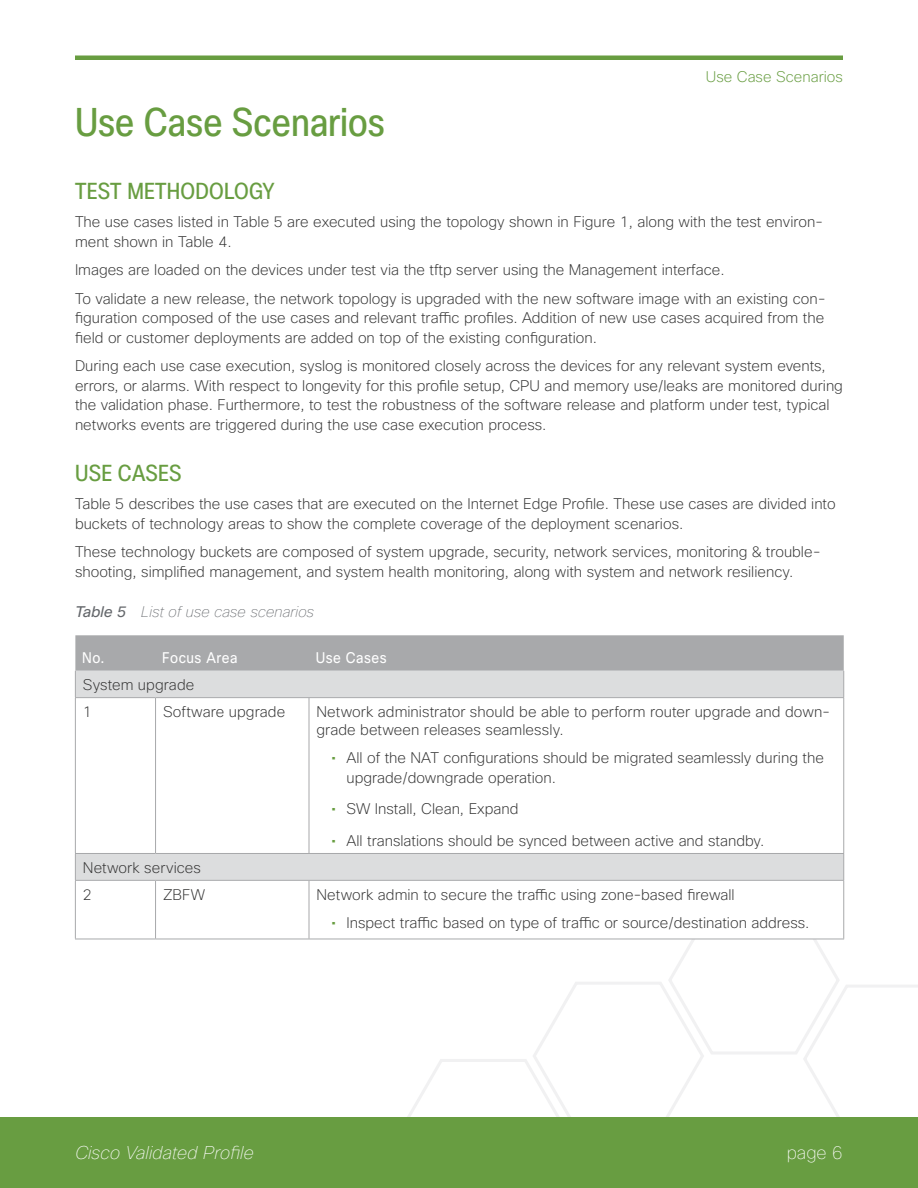
<style>
.page{position:relative;width:918px;height:1188px;background:#fff}
.page>*{position:absolute;margin:0;border:0;box-sizing:border-box;transform-origin:0 0}
.t1{font:condensed 39px "Cisco Sans";color:#689d41}
.t2{font:condensed 22.5px "Cisco Sans";letter-spacing:.01em;color:#689d41}
.t3{font:italic 100 18px "Cisco Sans";color:#fff}
.t4{font:100 18px "Cisco Sans";color:#fff}
.t5{font:200 15px/19.5px "Cisco Sans";color:#323232}
.t6{font:italic 100 15px "Cisco Sans";color:#64676b}
.t7{font:15px "Cisco Sans";letter-spacing:.035em;color:#fff;scale:.9 1}
.t8{font:200 15px "Cisco Sans";color:#689d41}
.s1{font-weight:400}
.s2{font-weight:400;color:#689d41}
</style>
<div class="page">
<svg style="left:396px;top:903px;width:522px;height:215px"></svg>
<div style="left:0;top:1118px;width:918px;height:70px;background:#689d41"></div>
<hr style="left:75px;top:56px;width:768px;height:4px;background:#689d41">
<svg style="left:76px;top:698px;width:767px;height:241px"></svg>
<hr style="left:75px;top:698px;width:1px;height:155px;background:#a8a9ab">
<hr style="left:155px;top:698px;width:1px;height:155px;background:#a8a9ab">
<hr style="left:309px;top:698px;width:1px;height:155px;background:#a8a9ab">
<hr style="left:843px;top:698px;width:1px;height:155px;background:#a8a9ab">
<hr style="left:75px;top:853px;width:81px;height:1px;background:#a8a9ab">
<hr style="left:156px;top:853px;width:153px;height:1px;background:#a8a9ab">
<hr style="left:309px;top:853px;width:535px;height:1px;background:#a8a9ab">
<hr style="left:75px;top:881px;width:1px;height:58px;background:#a8a9ab">
<hr style="left:155px;top:881px;width:1px;height:58px;background:#a8a9ab">
<hr style="left:309px;top:881px;width:1px;height:58px;background:#a8a9ab">
<hr style="left:843px;top:881px;width:1px;height:58px;background:#a8a9ab">
<hr style="left:75px;top:939px;width:81px;height:1px;background:#a8a9ab">
<hr style="left:156px;top:939px;width:153px;height:1px;background:#a8a9ab">
<hr style="left:309px;top:939px;width:535px;height:1px;background:#a8a9ab">
<svg style="left:75px;top:635px;width:769px;height:62px;background:#bebfc1"></svg>
<hr style="left:75px;top:697px;width:81px;height:1px;background:#a8a9ab">
<hr style="left:156px;top:697px;width:153px;height:1px;background:#a8a9ab">
<hr style="left:309px;top:697px;width:535px;height:1px;background:#a8a9ab">
<svg style="left:75px;top:854px;width:1px;height:26px"></svg>
<svg style="left:843px;top:854px;width:1px;height:26px"></svg>
<hr style="left:75px;top:880px;width:81px;height:1px;background:#a8a9ab">
<hr style="left:156px;top:880px;width:153px;height:1px;background:#a8a9ab">
<hr style="left:309px;top:880px;width:535px;height:1px;background:#a8a9ab">
<h1 class="t1" style="left:75px;top:97px;width:312px">Use Case Scenarios</h1>
<p class="t8" style="left:706px;top:68px;width:139px">Use Case Scenarios</p>
<h2 class="t2" style="left:75px;top:177px;width:201px">TEST METHODOLOGY</h2>
<p class="t5" style="left:75px;top:212px;width:750px">The use cases listed in Table 5 are executed using the topology shown in Figure 1, along with the test environ&shy;ment shown in Table 4.</p>
<p class="t5" style="left:75px;top:256px;width:752px;line-height:28.5px">Images are loaded on the devices under test via the tftp server using the Management interface.<br>To validate a new release, the network topology is upgraded with the new software image with an existing con-</p>
<p class="t5" style="left:75px;top:308px;width:751px">figuration composed of the use cases and relevant traffic profiles. Addition of new use cases acquired from the field or customer deployments are added on top of the existing configuration.</p>
<p class="t5" style="left:75px;top:356px;width:770px">During each use case execution, syslog is monitored closely across the devices for any relevant system events, errors, or alarms. With respect to longevity for this profile setup, CPU and memory use/leaks are monitored during the validation phase. Furthermore, to test the robustness of the software release and platform under test, typical networks events are triggered during the use case execution process.</p>
<h2 class="t2" style="left:75px;top:459px;width:108px">USE CASES</h2>
<p class="t5" style="left:75px;top:494px;width:762px">Table 5 describes the use cases that are executed on the Internet Edge Profile. These use cases are divided into buckets of technology areas to show the complete coverage of the deployment scenarios.</p>
<p class="t5" style="left:75px;top:542px;width:747px">These technology buckets are composed of system upgrade, security, network services, monitoring &amp; trouble&shy;shooting, simplified management, and system health monitoring, along with system and network resiliency.</p>
<p class="t6" style="left:75px;top:603px;width:240px"><span class="s1">Table 5</span> List of use case scenarios</p>
<p class="t7" style="left:82px;top:648px;width:27px">No.</p>
<p class="t7" style="left:162px;top:648px;width:85px">Focus Area</p>
<p class="t7" style="left:316px;top:648px;width:80px">Use Cases</p>
<p class="t5" style="left:83px;top:671px;width:113px;line-height:26.8px">System upgrade<br>1</p>
<p class="t5" style="left:163px;top:702px;width:124px">Software upgrade</p>
<p class="t5" style="left:316px;top:703px;width:515px;line-height:18px">Network administrator should be able to perform router upgrade and down&shy;grade between releases seamlessly.</p>
<p class="t5" style="left:346px;top:748px;width:479px;text-indent:-15px"><span class="s2">•</span> All of the NAT configurations should be migrated seamlessly during the upgrade/downgrade operation.</p>
<p class="t5" style="left:332px;top:799px;width:188px"><span class="s2">•</span> SW Install, Clean, Expand</p>
<p class="t5" style="left:332px;top:831px;width:434px"><span class="s2">•</span> All translations should be synced between active and standby.</p>
<p class="t5" style="left:83px;top:854px;width:120px;line-height:26.8px">Network services<br>2</p>
<p class="t5" style="left:163px;top:885px;width:44px">ZBFW</p>
<p class="t5" style="left:316px;top:885px;width:420px">Network admin to secure the traffic using zone-based firewall</p>
<p class="t5" style="left:331px;top:913px;width:479px"><span class="s2">•</span> Inspect traffic based on type of traffic or source/destination address.</p>
<p class="t3" style="left:75px;top:1141px;width:180px">Cisco Validated Profile</p>
<p class="t4" style="left:787px;top:1141px;width:58px">page 6</p>
</div>
